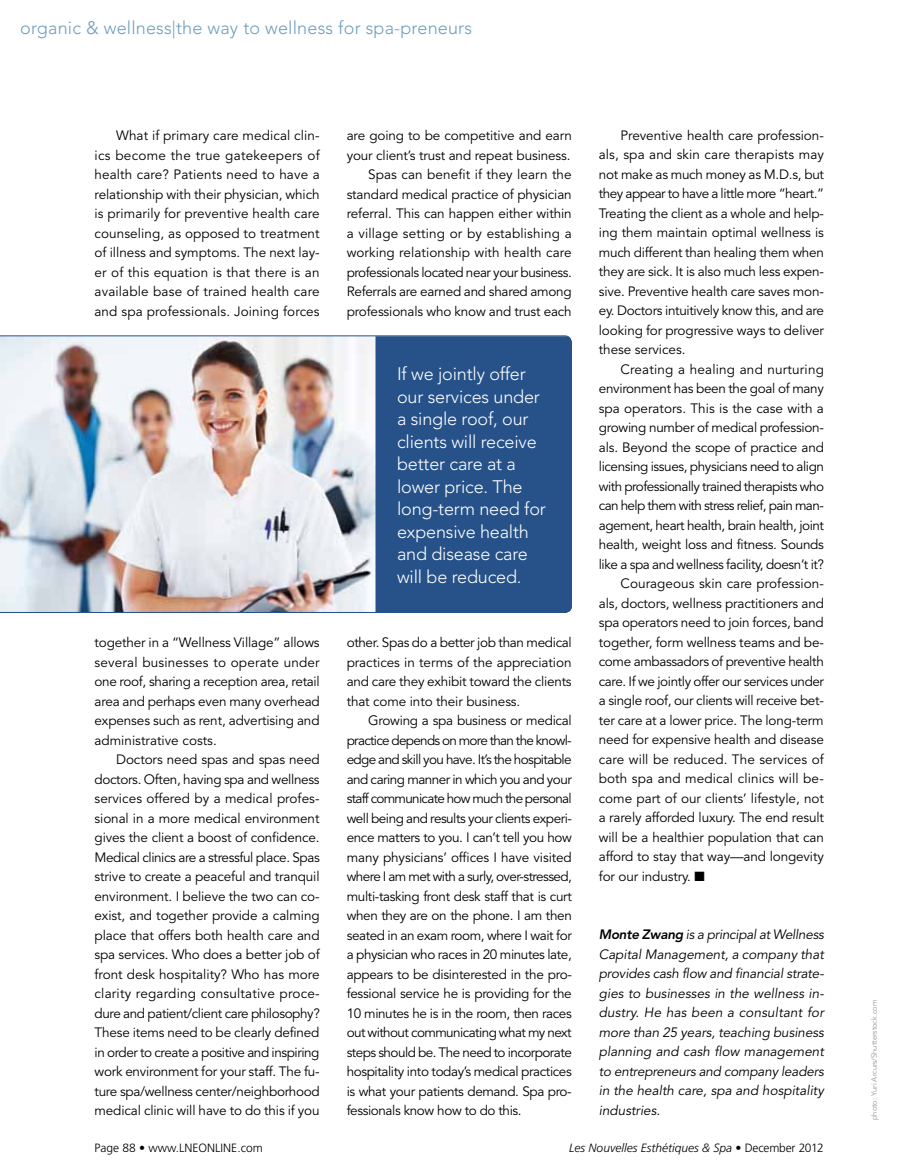
<style>
.page{position:relative;width:905px;height:1175px;background:#fff}
.page>*{position:absolute;margin:0;border:0;box-sizing:border-box;transform-origin:0 0}
.t1{font:300 18px/22.5px "Avenir";letter-spacing:-.01em;color:#fff}
.t2{font:300 18px "Avenir";letter-spacing:.01em;color:#6e9ebc}
.t3{font:13.5px/19.5px "Avenir";letter-spacing:-.01em;color:#000;text-align:justify}
.t4{font:italic 13.5px/19.5px "Avenir";color:#000;text-align:justify}
.t5{font:13.5px "Avenir";letter-spacing:-.03em;color:#000}
.t6{font:13.5px "Avenir";letter-spacing:-.04em;color:#000}
.t7{font:13.5px "Avenir";letter-spacing:-.035em;color:#000}
.t8{font:13.5px "Avenir";letter-spacing:-.045em;color:#000}
.t9{font:13.5px "Avenir";letter-spacing:.01em;color:#000}
.t10{font:13.5px "Avenir";letter-spacing:.015em;color:#000}
.t11{font:italic 300 12px "Frutiger";color:#000}
.t12{font:300 12px "Frutiger";color:#000}
.t13{font:7.5px "Avenir";color:#939598}
.s1{font-weight:800}
.s2{font-style:normal}
</style>
<div class="page">
<img style="left:0;top:335px;width:572px;height:278px">
<h1 class="t2" style="left:20px;top:17px;width:453px">organic &amp; wellness|the way to wellness for spa-preneurs</h1>
<p class="t3" style="left:94px;top:126px;width:227px;text-indent:22px">What if primary care medical clin&shy;ics become the true gatekeepers of health care? Patients need to have a relationship with their physician, which is primarily for preventive health care counseling, as opposed to treatment of illness and symptoms. The next lay&shy;er of this equation is that there is an available base of trained health care and spa professionals. Joining forces</p>
<p class="t3" style="left:94px;top:633px;width:227px">together in a “Wellness Village” allows several businesses to operate under one roof, sharing a reception area, retail area and perhaps even many overhead expenses such as rent, advertising and administrative costs.</p>
<p class="t3" style="left:94px;top:750px;width:227px;text-indent:22px">Doctors need spas and spas need doctors. Often, having spa and wellness services offered by a medical profes&shy;sional in a more medical environment gives the client a boost of confidence.<br>Medical clinics are a stressful place. Spas strive to create a peaceful and tranquil environment. I believe the two can co&shy;exist, and together provide a calming place that offers both health care and spa services. Who does a better job of front desk hospitality? Who has more clarity regarding consultative proce&shy;dure and patient/client care philosophy?<br>These items need to be clearly defined in order to create a positive and inspiring work environment for your staff. The fu&shy;ture spa/wellness center/neighborhood medical clinic will have to do this if you</p>
<p class="t3" style="left:347px;top:126px;width:227px;text-align:right">are going to be competitive and earn your client’s trust and repeat business.<br>Spas can benefit if they learn the standard medical practice of physician referral. This can happen either within a village setting or by establishing a working relationship with health care professionals located near your business.<br>Referrals are earned and shared among professionals who know and trust each</p>
<h1 class="t1" style="left:397px;top:363px;width:150px">If we jointly offer our services under a single roof, our clients will receive better care at a lower price. The long-term need for expensive health and disease care will be reduced.</h1>
<p class="t3" style="left:347px;top:633px;width:226px">other. Spas do a better job than medical practices in terms of the appreciation and care they exhibit toward the clients that come into their business.</p>
<p class="t3" style="left:347px;top:711px;width:227px;text-indent:22px">Growing a spa business or medical practice depends on more than the knowl&shy;edge and skill you have. It’s the hospitable and caring manner in which you and your staff communicate how much the personal well being and results your clients experi&shy;ence matters to you. I can’t tell you how many physicians’ offices I have visited where I am met with a surly, over-stressed, multi-tasking front desk staff that is curt when they are on the phone. I am then seated in an exam room, where I wait for a physician who races in 20 minutes late, appears to be disinterested in the pro&shy;fessional service he is providing for the 10 minutes he is in the room, then races out without communicating what my next steps should be. The need to incorporate hospitality into today’s medical practices is what your patients demand. Spa pro&shy;fessionals know how to do this.</p>
<p class="t3" style="left:599px;top:126px;width:227px;text-indent:22px">Preventive health care profession&shy;als, spa and skin care therapists may not make as much money as M.D.s, but they appear to have a little more “heart.” Treating the client as a whole and help&shy;ing them maintain optimal wellness is much different than healing them when they are sick. It is also much less expen&shy;sive. Preventive health care saves mon&shy;ey. Doctors intuitively know this, and are looking for progressive ways to deliver these services.</p>
<p class="t10" style="left:620px;top:361px;width:205px">Creating a healing and nurturing</p>
<p class="t3" style="left:599px;top:379px;width:226px">environment has been the goal of many</p>
<p class="t3" style="left:599px;top:399px;width:226px">spa operators. This is the case with a</p>
<p class="t3" style="left:599px;top:418px;width:227px">growing number of medical profession-</p>
<p class="t3" style="left:599px;top:438px;width:227px">als. Beyond the scope of practice and</p>
<p class="t5" style="left:599px;top:459px;width:227px">licensing issues, physicians need to align</p>
<p class="t6" style="left:599px;top:478px;width:227px">with professionally trained therapists who</p>
<p class="t8" style="left:599px;top:498px;width:226px">can help them with stress relief, pain man-</p>
<p class="t7" style="left:599px;top:517px;width:227px">agement, heart health, brain health, joint</p>
<p class="t3" style="left:599px;top:535px;width:227px">health, weight loss and fitness. Sounds</p>
<p class="t5" style="left:599px;top:556px;width:227px">like a spa and wellness facility, doesn’t it?</p>
<p class="t3" style="left:620px;top:574px;width:205px">Courageous skin care profession-</p>
<p class="t3" style="left:599px;top:594px;width:227px">als, doctors, wellness practitioners and</p>
<p class="t3" style="left:599px;top:613px;width:226px">spa operators need to join forces, band</p>
<p class="t3" style="left:599px;top:633px;width:227px">together, form wellness teams and be-</p>
<p class="t3" style="left:599px;top:652px;width:226px">come ambassadors of preventive health</p>
<p class="t5" style="left:599px;top:673px;width:227px">care. If we jointly offer our services under</p>
<p class="t3" style="left:599px;top:691px;width:226px">a single roof, our clients will receive bet-</p>
<p class="t3" style="left:599px;top:711px;width:226px">ter care at a lower price. The long-term</p>
<p class="t3" style="left:599px;top:730px;width:226px">need for expensive health and disease</p>
<p class="t3" style="left:599px;top:750px;width:226px">care will be reduced. The services of</p>
<p class="t9" style="left:599px;top:771px;width:227px">both spa and medical clinics will be-</p>
<p class="t3" style="left:599px;top:789px;width:227px">come part of our clients’ lifestyle, not</p>
<p class="t3" style="left:599px;top:808px;width:227px">a rarely afforded luxury. The end result</p>
<p class="t3" style="left:599px;top:828px;width:226px">will be a healthier population that can</p>
<p class="t3" style="left:599px;top:847px;width:226px">afford to stay that way—and longevity</p>
<p class="t3" style="left:599px;top:867px;width:107px">for our industry. ■</p>
<p class="t4" style="left:599px;top:925px;width:227px"><span class="s1">Monte Zwang</span> is a principal at Wellness Capital Management, a company that provides cash flow and financial strate&shy;gies to businesses in the wellness in&shy;dustry. He has been a consultant for more than 25 years, teaching business planning and cash flow management to entrepreneurs and company leaders in the health care, spa and hospitality industries.</p>
<p class="t12" style="left:94px;top:1141px;width:170px">Page 88 • www.lneonline.com</p>
<p class="t11" style="left:569px;top:1141px;width:256px">Les Nouvelles Esthétiques &amp; Spa <span class="s2">• December 2012</span></p>
<p class="t13" style="left:870px;top:1120px;width:122px;rotate:-90deg">photo: Yuri Arcurs/Shutterstock.com</p>
</div>
